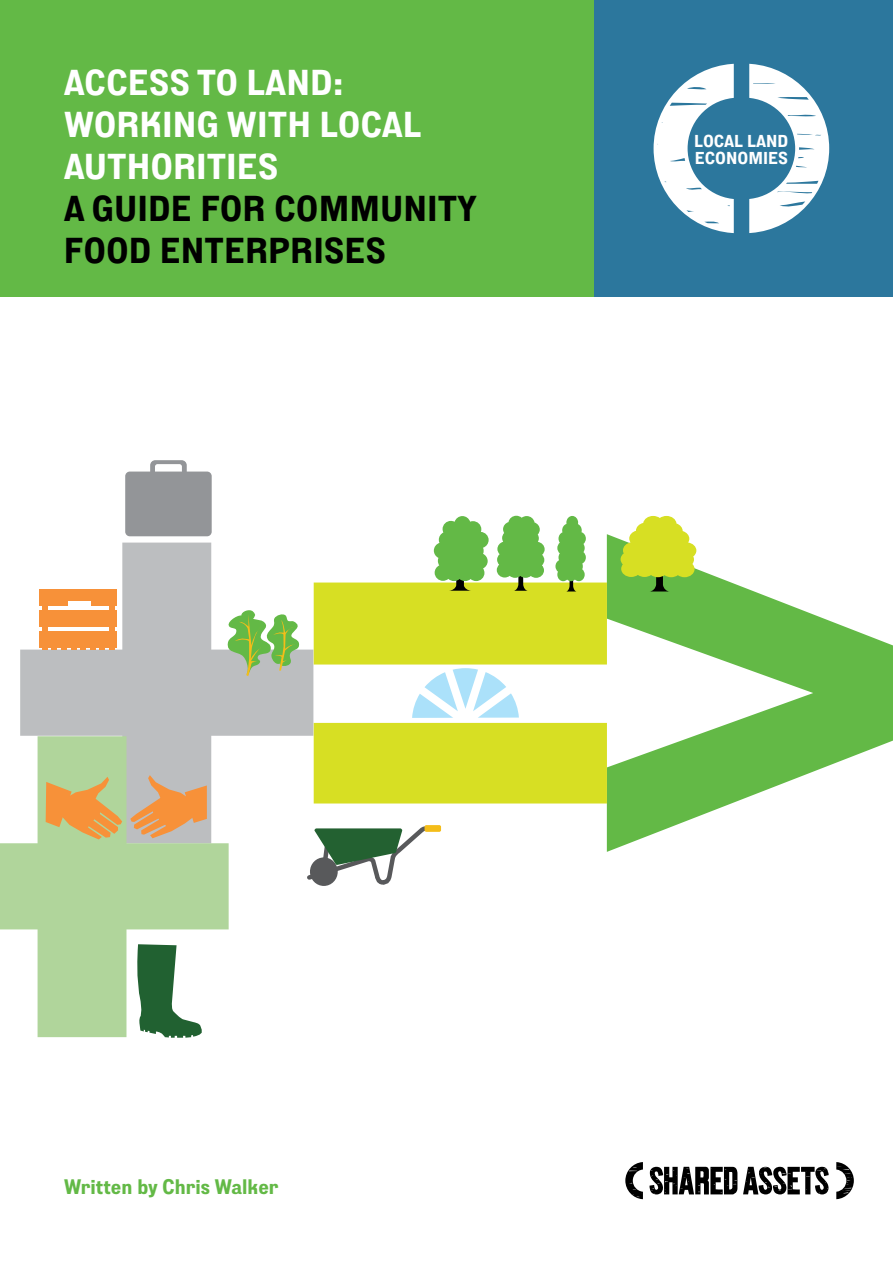
<style>
.page{position:relative;width:893px;height:1263px;background:#fff}
.page>*{position:absolute;margin:0;border:0;box-sizing:border-box;transform-origin:0 0}
.t1{font:700 36px/42px "Lorimer";color:#fff}
.t2{font:700 36px/42px "Lorimer";color:#000}
.t3{font:700 21px "Lorimer";letter-spacing:-.025em;color:#63b946}
.t4{font:700 17.25px/16.5px "Lorimer";color:#fff}
</style>
<div class="page">
<div style="left:125px;top:472px;width:87px;height:64px;background:#939598;border-radius:5px"></div>
<svg style="left:150px;top:460px;width:37px;height:12px"></svg>
<div style="left:0;top:0;width:609px;height:296px;background:#63b946"></div>
<svg style="left:20px;top:543px;width:293px;height:193px;fill:#bcbec0"></svg>
<svg style="left:607px;top:534px;width:286px;height:318px"></svg>
<svg style="left:314px;top:582px;width:293px;height:221px;fill:#d7df23"></svg>
<svg style="left:0;top:736px;width:229px;height:301px;fill:#b0d59b"></svg>
<svg style="left:434px;top:516px;width:55px;height:75px"></svg>
<svg style="left:555px;top:516px;width:31px;height:75px"></svg>
<svg style="left:497px;top:516px;width:48px;height:75px"></svg>
<svg style="left:621px;top:516px;width:75px;height:75px"></svg>
<svg style="left:136px;top:944px;width:66px;height:94px"></svg>
<svg style="left:130px;top:775px;width:77px;height:63px"></svg>
<svg style="left:46px;top:777px;width:76px;height:62px"></svg>
<div style="left:40px;top:589px;width:77px;height:17px;background:#f79139"></div>
<div style="left:40px;top:610px;width:77px;height:16px;background:#f79139"></div>
<div style="left:40px;top:631px;width:77px;height:16px;background:#f79139"></div>
<div style="left:42px;top:598px;width:6px;height:52px;background:#f79139"></div>
<div style="left:109px;top:598px;width:6px;height:52px;background:#f79139"></div>
<svg style="left:52px;top:647px;width:53px;height:3px"></svg>
<div style="left:68px;top:601px;width:22px;height:6px;background:#fff"></div>
<svg style="left:625px;top:1162px;width:18px;height:37px"></svg>
<svg style="left:836px;top:1162px;width:18px;height:37px"></svg>
<svg style="left:743px;top:1167px;width:86px;height:27px"></svg>
<svg style="left:649px;top:1167px;width:88px;height:27px"></svg>
<div style="left:595px;top:0;width:298px;height:296px;background:#2c779d"></div>
<svg style="left:749px;top:64px;width:80px;height:169px"></svg>
<svg style="left:654px;top:64px;width:80px;height:169px"></svg>
<div style="left:425px;top:825px;width:16px;height:7px;background:#f4bd19;border-radius:2px"></div>
<svg style="left:307px;top:825px;width:125px;height:61px"></svg>
<svg style="left:225px;top:608px;width:79px;height:68px"></svg>
<p class="t1" style="left:64px;top:61px;width:359px">ACCESS TO LAND:<br>WORKING WITH LOCAL<br>AUTHORITIES</p>
<p class="t2" style="left:64px;top:187px;width:415px">A GUIDE FOR COMMUNITY<br>FOOD ENTERPRISES</p>
<p class="t4" style="left:694px;top:132px;width:96px">LOCAL LAND<br>ECONOMIES</p>
<p class="t3" style="left:64px;top:1175px;width:216px">WRITTEN BY CHRIS WALKER</p>
</div>
